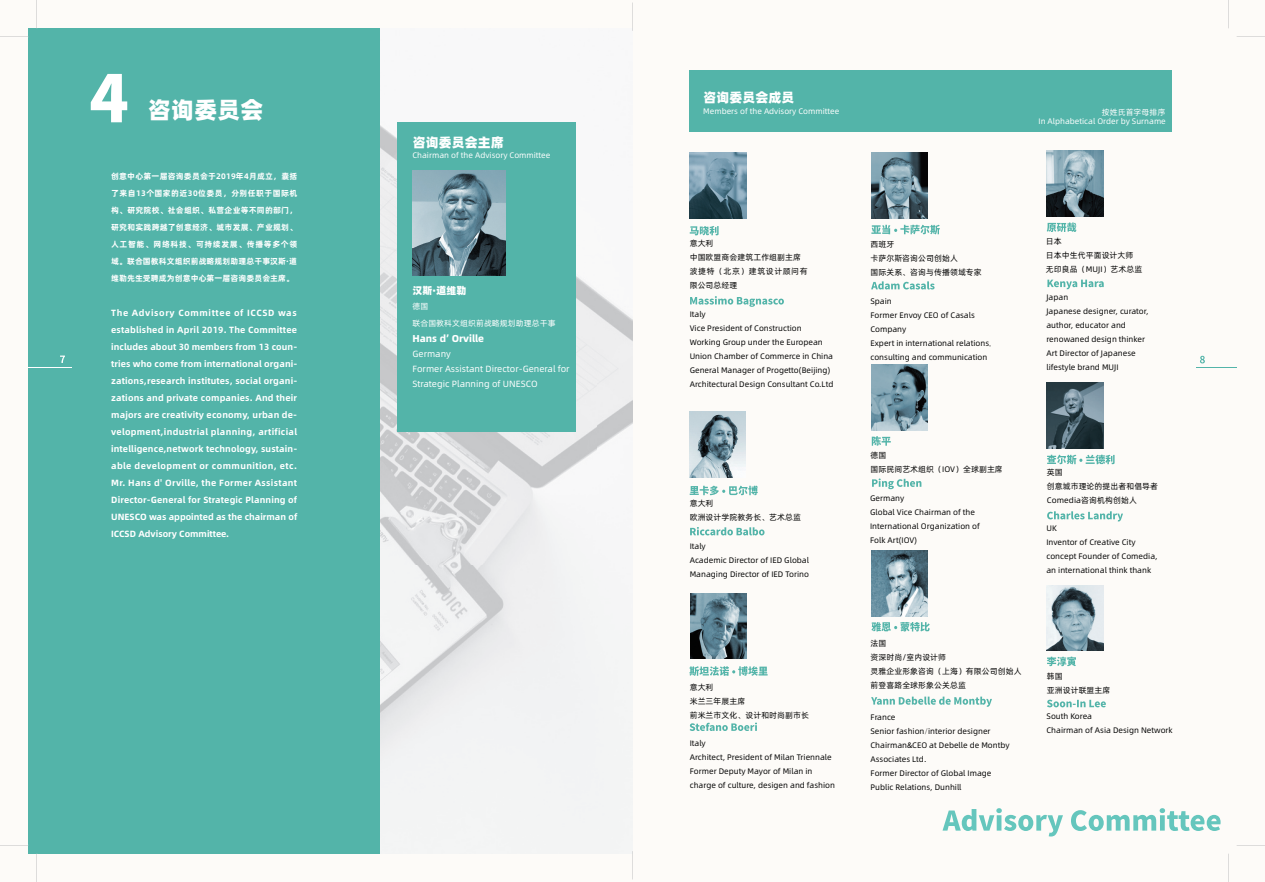
<style>
.page{position:relative;width:1265px;height:882px;background:#fff}
.page>*{position:absolute;margin:0;border:0;box-sizing:border-box;transform-origin:0 0}
.t1{font:23px "Alibaba Pu Hui Ti H";letter-spacing:.01em;color:#fff}
.t2{font:13px "Alibaba Pu Hui Ti H";letter-spacing:.01em;color:#fff}
.t3{font:800 10px "Alibaba Sans";color:#fff}
.t4{font:10px "Alibaba Pu Hui Ti H";color:#fff}
.t5{font:700 9px/17px "Alibaba Sans";color:#fff;text-align:justify}
.t6{font:9px/15px "Alibaba Sans";color:#fff}
.t7{font:8px/14px "Alibaba Sans";color:#030303}
.t8{font:8px/14px "Alibaba Pu Hui Ti R";letter-spacing:.01em;color:#030303}
.t9{font:8px/17px "Alibaba Pu Hui Ti B";letter-spacing:.01em;color:#fff;text-align:justify}
.t10{font:8px "Alibaba Sans";color:#fff}
.t11{font:8px/17px "Alibaba Pu Hui Ti R";letter-spacing:.01em;color:#fff}
.s1{font-family:"Adobe Song Std";font-weight:300}
.s2{font-weight:300}
</style>
<div class="page">
<div style="left:0;top:0;width:1264px;height:882px;background:#fdfbf8"></div>
<img style="left:379px;top:28px;width:253px;height:825px">
<div style="left:28px;top:28px;width:351px;height:825px;background:#53b4a9"></div>
<svg style="left:91px;top:74px;width:36px;height:48px"></svg>
<div style="left:397px;top:122px;width:178px;height:309px;background:#53b4a9"></div>
<img style="left:412px;top:171px;width:93px;height:104px">
<svg style="left:60px;top:355px;width:5px;height:8px"></svg>
<hr style="left:28px;top:367px;width:44px;height:1px;background:#fff">
<div style="left:689px;top:70px;width:482px;height:61px;background:#53b4a9"></div>
<svg style="left:942px;top:808px;width:278px;height:28px"></svg>
<svg style="left:689px;top:485px;width:68px;height:10px"></svg>
<svg style="left:690px;top:527px;width:74px;height:8px"></svg>
<svg style="left:689px;top:666px;width:78px;height:10px"></svg>
<svg style="left:689px;top:722px;width:68px;height:9px"></svg>
<svg style="left:871px;top:225px;width:68px;height:9px"></svg>
<svg style="left:871px;top:281px;width:63px;height:8px"></svg>
<img style="left:689px;top:412px;width:57px;height:65px">
<img style="left:690px;top:593px;width:57px;height:66px">
<img style="left:871px;top:153px;width:56px;height:65px">
<svg style="left:871px;top:436px;width:19px;height:10px"></svg>
<svg style="left:872px;top:478px;width:49px;height:11px"></svg>
<svg style="left:871px;top:622px;width:58px;height:9px"></svg>
<svg style="left:871px;top:696px;width:120px;height:10px"></svg>
<svg style="left:1046px;top:222px;width:30px;height:10px"></svg>
<svg style="left:1047px;top:279px;width:56px;height:10px"></svg>
<img style="left:871px;top:365px;width:56px;height:65px">
<img style="left:871px;top:550px;width:56px;height:66px">
<img style="left:1046px;top:150px;width:57px;height:66px">
<svg style="left:1047px;top:454px;width:67px;height:10px"></svg>
<svg style="left:1047px;top:511px;width:75px;height:10px"></svg>
<svg style="left:1047px;top:656px;width:28px;height:10px"></svg>
<svg style="left:1047px;top:699px;width:58px;height:8px"></svg>
<img style="left:1046px;top:383px;width:57px;height:65px">
<img style="left:1046px;top:585px;width:57px;height:65px">
<svg style="left:1200px;top:356px;width:4px;height:7px"></svg>
<hr style="left:1196px;top:367px;width:40px;height:1px;background:#53b4a9">
<img style="left:690px;top:153px;width:56px;height:65px">
<svg style="left:689px;top:226px;width:29px;height:9px"></svg>
<svg style="left:690px;top:296px;width:93px;height:11px"></svg>
<svg style="left:1236px;top:845px;width:28px;height:1px"></svg>
<svg style="left:0;top:845px;width:28px;height:1px"></svg>
<svg style="left:632px;top:3px;width:1px;height:876px"></svg>
<h1 class="t1" style="left:148px;top:91px;width:116px">咨询委员会</h1>
<p class="t9" style="left:111px;top:167px;width:188px">创意中心第一届咨询委员会于2019年4月成立，囊括了来自13个国家的近30位委员，分别任职于国际机构、研究院校、社会组织、私营企业等不同的部门，研究和实践跨越了创意经济、城市发展、产业规划、人工智能、网络科技、可持续发展、传播等多个领域。联合国教科文组织前战略规划助理总干事汉斯·道维勒先生受聘成为创意中心第一届咨询委员会主席。</p>
<p class="t5" style="left:111px;top:304px;width:188px">The Advisory Committee of ICCSD was established in April 2019. The Committee includes about 30 members from 13 coun&shy;tries who come from international organi&shy;zations,research institutes, social organi&shy;zations and private companies. And their majors are creativity economy, urban de&shy;velopment,industrial planning, artificial intelligence,network technology, sustain&shy;able development or communition, etc.<br>Mr. Hans d' Orville, the Former Assistant Director-General for Strategic Planning of UNESCO was appointed as the chairman of ICCSD Advisory Committee.</p>
<h2 class="t2" style="left:413px;top:132px;width:92px">咨询委员会主席</h2>
<p class="t10" style="left:412px;top:149px;width:139px">Chairman of the Advisory Committee</p>
<p class="t4" style="left:412px;top:282px;width:55px">汉斯·道维勒</p>
<p class="t11" style="left:412px;top:297px;width:145px">德国<br>联合国教科文组织前战略规划助理总干事</p>
<p class="t3" style="left:412px;top:331px;width:73px">Hans d’ Orville</p>
<p class="t6" style="left:412px;top:346px;width:159px">Germany<br>Former Assistant Director-General for<br>Strategic Planning of UNESCO</p>
<h2 class="t2" style="left:703px;top:87px;width:92px">咨询委员会成员</h2>
<p class="t10" style="left:703px;top:105px;width:138px">Members of the Advisory Committee</p>
<p class="t11" style="left:1101px;top:103px;width:65px">按姓氏首字母排序</p>
<p class="t10" style="left:1038px;top:115px;width:129px">In Alphabetical Order by Surname</p>
<p class="t8" style="left:689px;top:236px;width:119px">意大利<br>中国欧盟商会建筑工作组副主席波捷特（北京）建筑设计顾问有限公司总经理</p>
<p class="t7" style="left:689px;top:307px;width:145px">Italy<br>Vice President of Construction<br>Working Group under the European<br>Union Chamber of Commerce in China<br>General Manager of Progetto(Beijing)<br>Architectural Design Consultant Co.Ltd</p>
<p class="t8" style="left:689px;top:496px;width:113px">意大利<br>欧洲设计学院教务长、艺术总监</p>
<p class="t7" style="left:689px;top:538px;width:121px">Italy<br>Academic Director of IED Global<br>Managing Director of IED Torino</p>
<p class="t8" style="left:689px;top:680px;width:121px">意大利<br>米兰三年展主席<br>前米兰市文化、设计和时尚副市长</p>
<p class="t7" style="left:689px;top:736px;width:147px">Italy<br>Architect, President of Milan Triennale<br>Former Deputy Mayor of Milan in charge of culture, desigen and fashion</p>
<p class="t8" style="left:870px;top:237px;width:113px">西班牙<br>卡萨尔斯咨询公司创始人<br>国际关系、咨询与传播领域专家</p>
<p class="t7" style="left:870px;top:294px;width:122px">Spain<br>Former Envoy CEO of Casals<br>Company<br>Expert in international relations<span class="s1">, </span>consulting and communication</p>
<p class="t8" style="left:1045px;top:234px;width:98px">日本<br>日本中生代平面设计大师无印良品（MUJI）艺术总监</p>
<p class="t7" style="left:1046px;top:290px;width:103px">Japan<br>Japanese designer, curator, author, educator and renowaned design thinker<br>Art Director of Japanese lifestyle brand MUJI</p>
<p class="t8" style="left:870px;top:447px;width:134px">德国<br>国际民间艺术组织（IOV）全球副主席</p>
<p class="t7" style="left:870px;top:490px;width:111px">Germany<br>Global Vice Chairman of the<br>International Organization of<br>Folk Art(IOV)</p>
<p class="t8" style="left:1046px;top:465px;width:113px">英国<br>创意城市理论的提出者和倡导者<br>Comedia咨询机构创始人</p>
<p class="t7" style="left:1046px;top:521px;width:113px">UK<br>Inventor of Creative City concept Founder of Comedia, an international think thank</p>
<p class="t8" style="left:870px;top:636px;width:153px">法国<br>资深时尚/室内设计师<br>灵雅企业形象咨询（上海）有限公司创始人前登喜路全球形象公关总监</p>
<p class="t7" style="left:870px;top:710px;width:140px">France<br>Senior fashion<span class="s2">/</span>interior designer<br>Chairman&amp;CEO at Debelle de Montby<br>Associates Ltd.<br>Former Director of Global Image<br>Public Relations, Dunhill</p>
<p class="t8" style="left:1046px;top:668px;width:65px">韩国<br>亚洲设计联盟主席</p>
<p class="t7" style="left:1046px;top:709px;width:128px">South Korea<br>Chairman of Asia Design Network</p>
</div>
